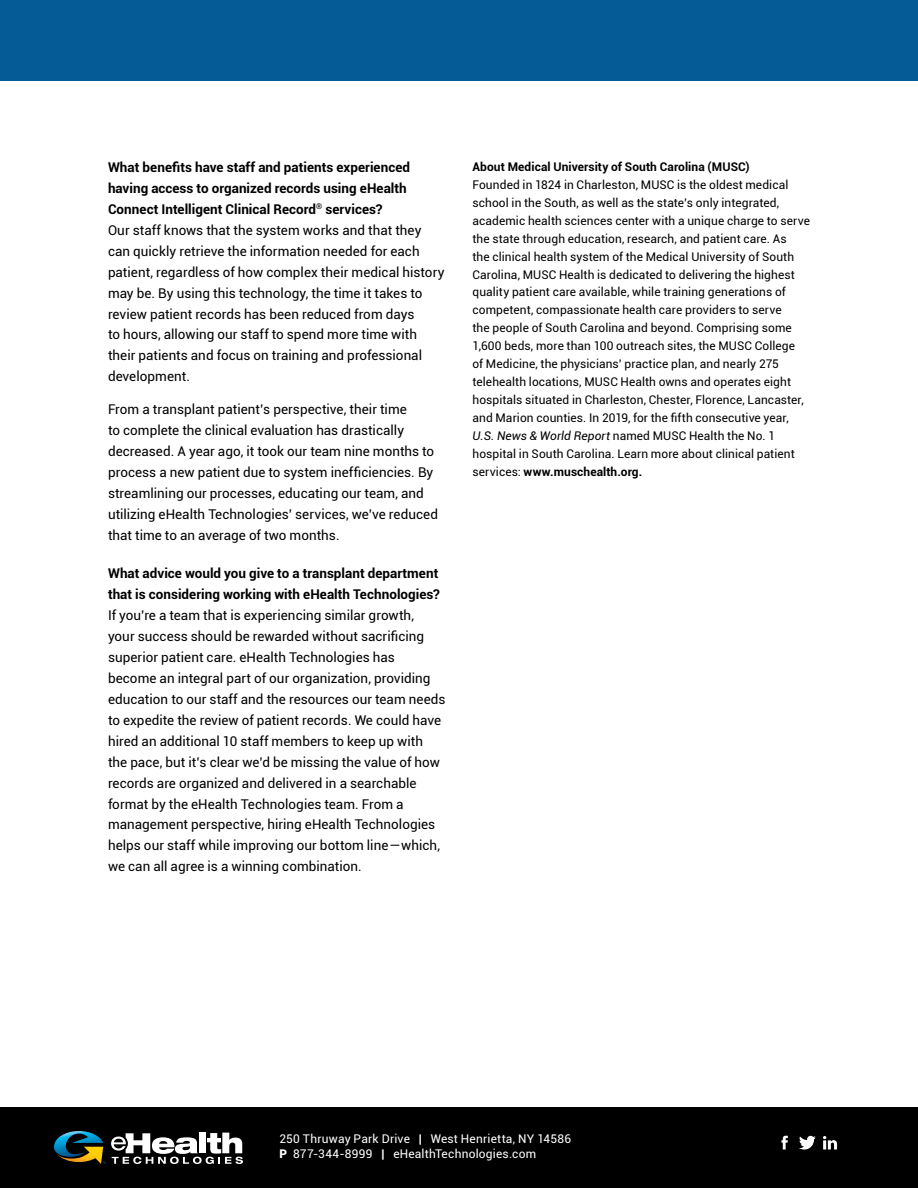
<style>
.page{position:relative;width:918px;height:1188px;background:#fff}
.page>*{position:absolute;margin:0;border:0;box-sizing:border-box;transform-origin:0 0}
.t1{font:13.5px/20.9px "Roboto";color:#000}
.t2{font:700 13.5px/20.9px "Roboto";color:#000}
.t3{font:12px/18px "Roboto";letter-spacing:.005em;color:#000}
.t4{font:12px/15px "Roboto";letter-spacing:.02em;color:#fff}
.t5{font:700 12px "Roboto";letter-spacing:.005em;color:#000}
.s1{font-weight:700}
.s2{font-style:italic}
.s3{font-weight:900}
</style>
<div class="page">
<div style="left:1px;top:1107px;width:917px;height:81px;background:#000"></div>
<svg style="left:54px;top:1131px;width:189px;height:33px"></svg>
<svg style="left:823px;top:1136px;width:14px;height:13px"></svg>
<svg style="left:781px;top:1136px;width:7px;height:13px"></svg>
<svg style="left:799px;top:1136px;width:17px;height:14px"></svg>
<div style="left:0;top:0;width:918px;height:81px;background:#045b96"></div>
<p class="t1" style="left:108px;top:156px;width:338px"><span class="s1">What benefits have staff and patients experienced having access to organized records using eHealth Connect Intelligent Clinical Record</span><sup>®</sup> <span class="s1">services?<br></span>Our staff knows that the system works and that they can quickly retrieve the information needed for each patient, regardless of how complex their medical history may be. By using this technology, the time it takes to review patient records has been reduced from days<br>to hours, allowing our staff to spend more time with their patients and focus on training and professional development.</p>
<p class="t1" style="left:108px;top:398px;width:332px">From a transplant patient’s perspective, their time<br>to complete the clinical evaluation has drastically decreased. A year ago, it took our team nine months to process a new patient due to system inefficiencies. By streamlining our processes, educating our team, and utilizing eHealth Technologies’ services, we’ve reduced that time to an average of two months.</p>
<p class="t2" style="left:108px;top:563px;width:333px">What advice would you give to a transplant department that is considering working with eHealth Technologies?</p>
<p class="t1" style="left:108px;top:605px;width:339px">If you’re a team that is experiencing similar growth,<br>your success should be rewarded without sacrificing superior patient care. eHealth Technologies has become an integral part of our organization, providing education to our staff and the resources our team needs to expedite the review of patient records. We could have hired an additional 10 staff members to keep up with the pace, but it’s clear we’d be missing the value of how records are organized and delivered in a searchable format by the eHealth Technologies team. From a management perspective, hiring eHealth Technologies helps our staff while improving our bottom line—which, we can all agree is a winning combination.</p>
<p class="t5" style="left:472px;top:158px;width:279px">About Medical University of South Carolina (MUSC)</p>
<p class="t3" style="left:472px;top:175px;width:339px">Founded in 1824 in Charleston, MUSC is the oldest medical school in the South, as well as the state’s only integrated, academic health sciences center with a unique charge to serve the state through education, research, and patient care. As<br>the clinical health system of the Medical University of South Carolina, MUSC Health is dedicated to delivering the highest quality patient care available, while training generations of competent, compassionate health care providers to serve<br>the people of South Carolina and beyond. Comprising some 1,600 beds, more than 100 outreach sites, the MUSC College<br>of Medicine, the physicians’ practice plan, and nearly 275 telehealth locations, MUSC Health owns and operates eight hospitals situated in Charleston, Chester, Florence, Lancaster, and Marion counties. In 2019, for the fifth consecutive year, <span class="s2">U.S. News &amp; World Report</span> named MUSC Health the No. 1 hospital in South Carolina. Learn more about clinical patient services: <span class="s1">www.muschealth.org.</span></p>
<p class="t4" style="left:280px;top:1131px;width:293px">250 Thruway Park Drive <span class="s3">|</span> West Henrietta, NY 14586<br><span class="s3">P</span> 877-344-8999 <span class="s3">|</span> eHealthTechnologies.com</p>
</div>
